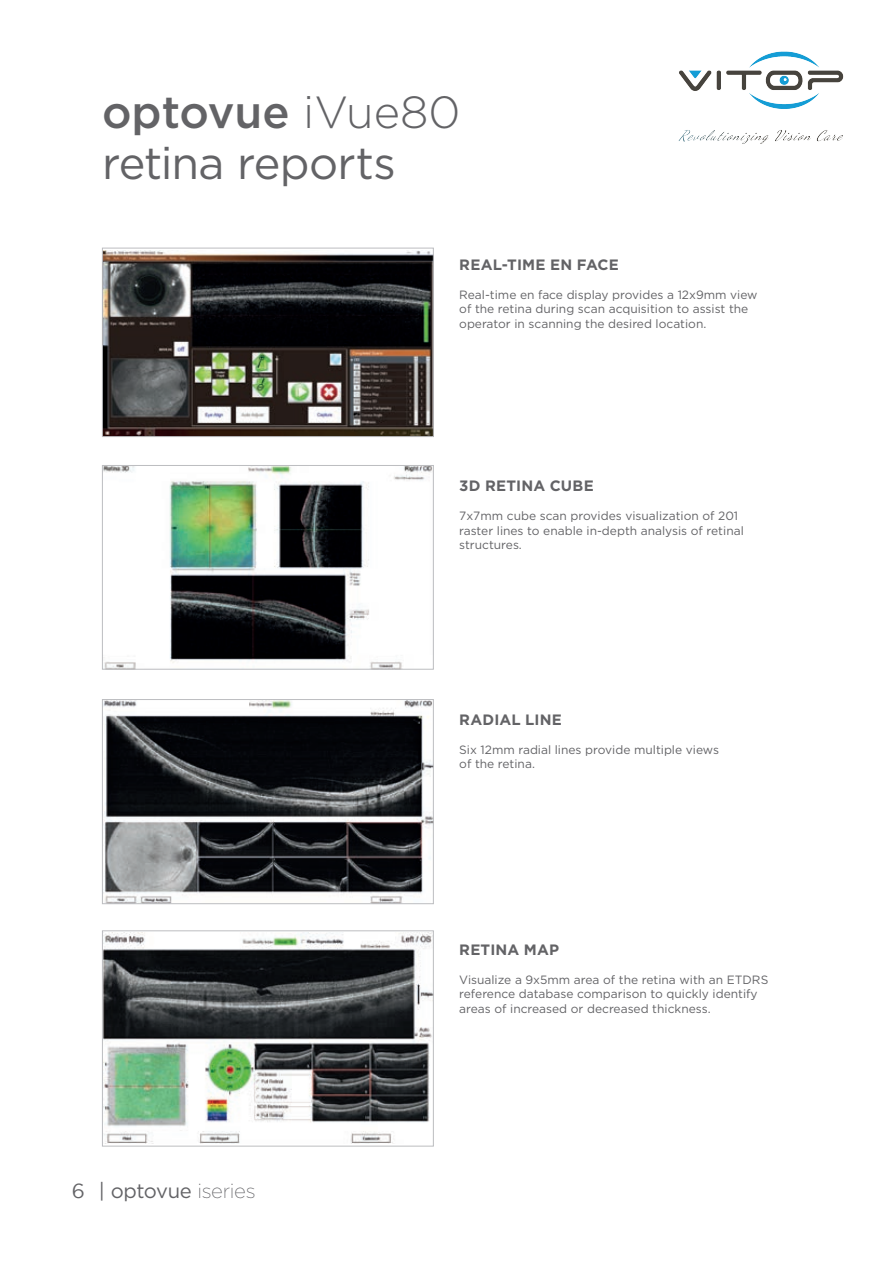
<style>
.page{position:relative;width:893px;height:1263px;background:#fff}
.page>*{position:absolute;margin:0;border:0;box-sizing:border-box;transform-origin:0 0}
.t1{font:45px/51px "Gotham";letter-spacing:-.015em;color:#636366}
.t2{font:20.25px "Gotham";letter-spacing:-.02em;color:#636366}
.t3{font:700 15px "Gotham";letter-spacing:.015em;color:#636366}
.t4{font:12px/14.4px "Gotham";color:#636366}
.s1{font-weight:500}
.s2{font-weight:300}
.s3{font-family:"Gotham Ex";font-weight:300}
</style>
<div class="page">
<img style="left:104px;top:251px;width:328px;height:184px">
<div style="left:102px;top:248px;width:332px;height:189px;border:1px solid #bcbdc0"></div>
<img style="left:104px;top:467px;width:328px;height:201px">
<div style="left:102px;top:465px;width:332px;height:205px;border:1px solid #bcbdc0"></div>
<img style="left:104px;top:701px;width:328px;height:201px">
<div style="left:102px;top:699px;width:332px;height:205px;border:1px solid #bcbdc0"></div>
<img style="left:104px;top:933px;width:328px;height:211px">
<div style="left:102px;top:930px;width:332px;height:216px;border:1px solid #bcbdc0"></div>
<img style="left:678px;top:51px;width:166px;height:93px">
<h1 class="t1" style="left:102px;top:85px;width:360px"><span class="s1">optovue</span> <span class="s2">iVue80 </span>retina reports</h1>
<p class="t3" style="left:459px;top:256px;width:161px">REAL-TIME EN FACE</p>
<p class="t4" style="left:459px;top:287px;width:300px">Real-time en face display provides a 12x9mm view of the retina during scan acquisition to assist the operator in scanning the desired location.</p>
<p class="t3" style="left:459px;top:477px;width:136px">3D RETINA CUBE</p>
<p class="t4" style="left:459px;top:509px;width:286px">7x7mm cube scan provides visualization of 201 raster lines to enable in-depth analysis of retinal structures.</p>
<p class="t3" style="left:459px;top:711px;width:104px">RADIAL LINE</p>
<p class="t4" style="left:459px;top:742px;width:261px">Six 12mm radial lines provide multiple views of the retina.</p>
<h2 class="t2" style="left:99px;top:1179px;width:158px">| optovue <span class="s3">iseries</span></h2>
<p class="t3" style="left:459px;top:941px;width:101px">RETINA MAP</p>
<p class="t4" style="left:459px;top:972px;width:311px">Visualize a 9x5mm area of the retina with an ETDRS reference database comparison to quickly identify areas of increased or decreased thickness.</p>
</div>
